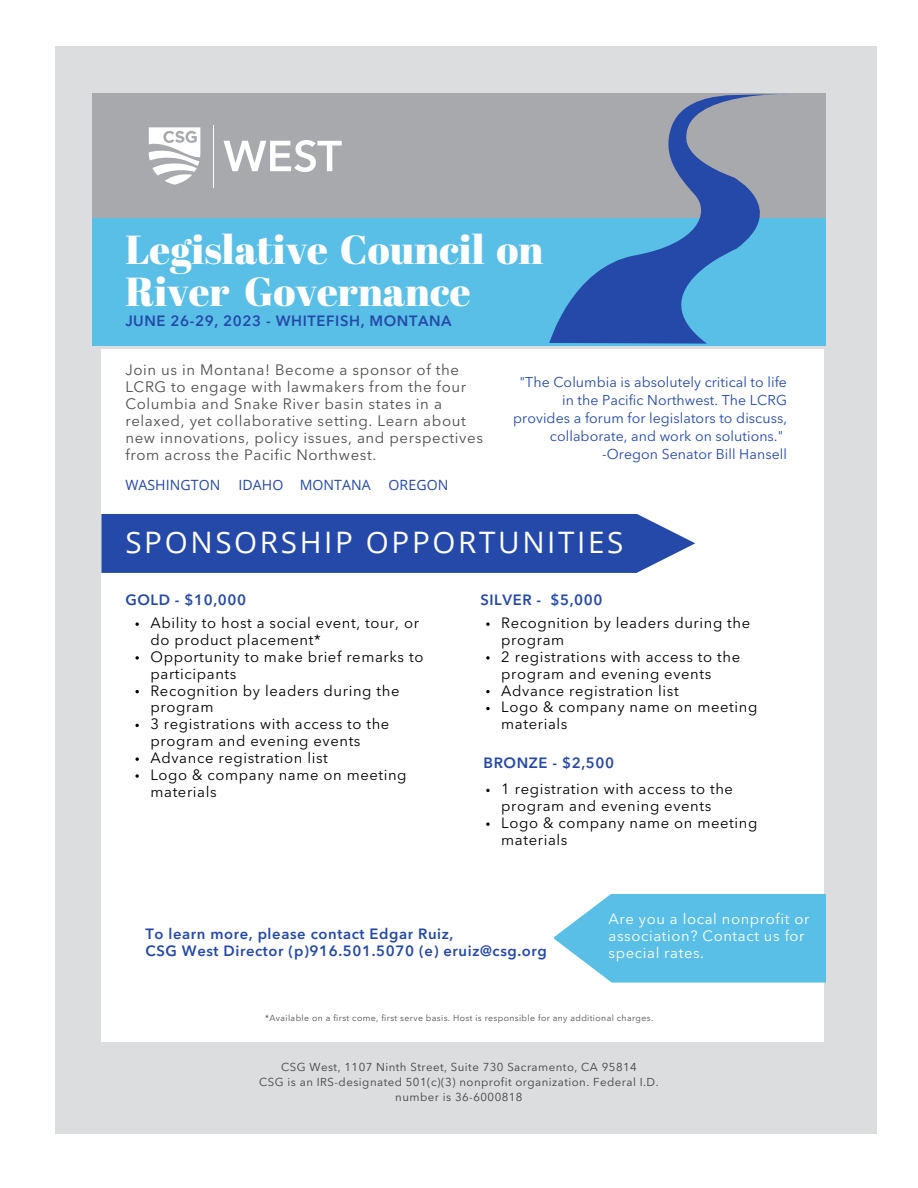
<style>
.page{position:relative;width:918px;height:1188px;background:#fff}
.page>*{position:absolute;margin:0;border:0;box-sizing:border-box;transform-origin:0 0}
.t1{font:40.5px/41.7px "Abril Fatface";color:#fff}
.t2{font:29.55px "Open Sans";letter-spacing:.09em;color:#fff}
.t3{font:15px/16.8px "Avenir Next LT Pro";letter-spacing:.04em;color:#4f4e4d}
.t4{font:14.85px/16.8px "Avenir Next LT Pro";letter-spacing:.04em;color:#000}
.t5{font:600 14.85px/16.8px "Avenir Next LT Pro";letter-spacing:.04em;color:#2549a9}
.t6{font:14.85px/16.8px "Avenir Next LT Pro";letter-spacing:.04em;color:#fff}
.t7{font:14.1px/18px "Avenir Next LT Pro";letter-spacing:.005em;color:#2549a9;text-align:right}
.t8{font:14.1px "Open Sans";letter-spacing:.005em;color:#2549a9}
.t9{font:11.4px/15.3px "Avenir Next LT Pro";letter-spacing:.04em;color:#404040;text-align:center}
.t10{font:8.7px "Avenir Next LT Pro";letter-spacing:.04em;color:#4f4e4d}
</style>
<div class="page">
<div style="left:55px;top:46px;width:822px;height:1088px;background:#dcddde"></div>
<div style="left:101px;top:349px;width:723px;height:693px;background:#fff"></div>
<div style="left:101px;top:514px;width:594px;height:59px;background:#2549a9"></div>
<svg style="left:554px;top:894px;width:272px;height:89px;background:#6bc6e8"></svg>
<div style="left:92px;top:93px;width:733px;height:127px;background:#a7a9ac"></div>
<div style="left:92px;top:219px;width:733px;height:126px;background:#59bfe6"></div>
<svg style="left:549px;top:94px;width:242px;height:250px"></svg>
<svg style="left:224px;top:140px;width:118px;height:32px"></svg>
<svg style="left:149px;top:127px;width:51px;height:58px"></svg>
<hr style="left:213px;top:125px;width:1px;height:62px;background:#fff">
<svg style="left:486px;top:789px;width:4px;height:3px"></svg>
<svg style="left:486px;top:822px;width:4px;height:4px"></svg>
<svg style="left:486px;top:622px;width:4px;height:4px"></svg>
<svg style="left:486px;top:656px;width:4px;height:4px"></svg>
<svg style="left:486px;top:690px;width:4px;height:3px"></svg>
<svg style="left:486px;top:707px;width:4px;height:3px"></svg>
<svg style="left:135px;top:622px;width:4px;height:4px"></svg>
<svg style="left:135px;top:656px;width:4px;height:4px"></svg>
<svg style="left:135px;top:690px;width:4px;height:3px"></svg>
<svg style="left:135px;top:724px;width:4px;height:3px"></svg>
<svg style="left:135px;top:757px;width:4px;height:4px"></svg>
<svg style="left:135px;top:774px;width:4px;height:4px"></svg>
<h1 class="t1" style="left:125px;top:228px;width:419px">Legislative Council on<br>River Governance</h1>
<p class="t5" style="left:125px;top:314px;width:328px">JUNE 26-29, 2023 - WHITEFISH, MONTANA</p>
<p class="t3" style="left:125px;top:363px;width:359px">Join us in Montana! Become a sponsor of the LCRG to engage with lawmakers from the four Columbia and Snake River basin states in a relaxed, yet collaborative setting. Learn about new innovations, policy issues, and perspectives from across the Pacific Northwest.</p>
<p class="t8" style="left:125px;top:475px;width:97px">WASHINGTON</p>
<p class="t8" style="left:239px;top:475px;width:134px">IDAHO MONTANA</p>
<p class="t8" style="left:389px;top:475px;width:61px">OREGON</p>
<p class="t7" style="left:513px;top:375px;width:275px">"The Columbia is absolutely critical to life in the Pacific Northwest. The LCRG provides a forum for legislators to discuss, collaborate, and work on solutions." -Oregon Senator Bill Hansell</p>
<h2 class="t2" style="left:125px;top:522px;width:500px">SPONSORSHIP OPPORTUNITIES</h2>
<p class="t5" style="left:125px;top:593px;width:122px">GOLD - $10,000</p>
<p class="t5" style="left:480px;top:593px;width:124px">SILVER - $5,000</p>
<p class="t4" style="left:150px;top:616px;width:274px">Ability to host a social event, tour, or do product placement*<br>Opportunity to make brief remarks to participants<br>Recognition by leaders during the program<br>3 registrations with access to the program and evening events<br>Advance registration list<br>Logo &amp; company name on meeting materials</p>
<p class="t4" style="left:501px;top:616px;width:258px">Recognition by leaders during the program<br>2 registrations with access to the program and evening events<br>Advance registration list<br>Logo &amp; company name on meeting materials</p>
<p class="t5" style="left:484px;top:756px;width:132px">BRONZE - $2,500</p>
<p class="t4" style="left:501px;top:782px;width:258px">1 registration with access to the program and evening events<br>Logo &amp; company name on meeting materials</p>
<p class="t5" style="left:146px;top:926px;width:403px">To learn more, please contact Edgar Ruiz,<br>CSG West Director (p)916.501.5070 (e) eruiz@csg.org</p>
<p class="t6" style="left:609px;top:912px;width:202px">Are you a local nonprofit or association? Contact us for special rates.</p>
<p class="t10" style="left:265px;top:1015px;width:390px">*Available on a first come, first serve basis. Host is responsible for any additional charges.</p>
<p class="t9" style="left:259px;top:1060px;width:401px">CSG West, 1107 Ninth Street, Suite 730 Sacramento, CA 95814<br>CSG is an IRS-designated 501(c)(3) nonprofit organization. Federal I.D. number is 36-6000818</p>
</div>
